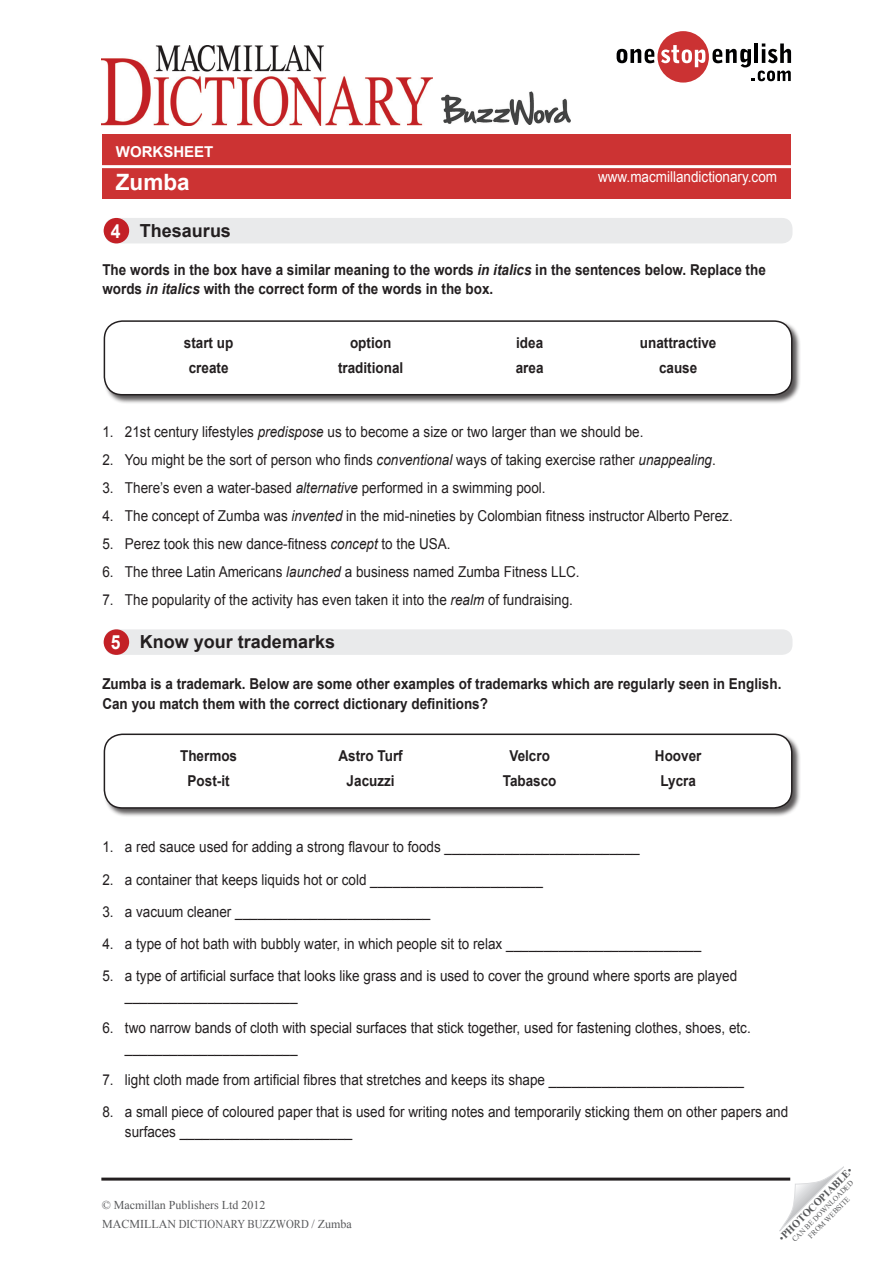
<style>
.page{position:relative;width:893px;height:1263px;background:#fff}
.page>*{position:absolute;margin:0;border:0;box-sizing:border-box;transform-origin:0 0}
.t1{font:700 22.5px "Arial";color:#fff}
.key_exercise_titles{font:700 19.5px "Arial";color:#fff;scale:.9 1}
.t2{font:700 18px "Arial";color:#231f20}
.Gap_fill_text{font:15px/19.5px "Arial";color:#231f20;scale:.9 1}
.Gap_fill_text-2{font:700 15px/19.5px "Arial";color:#231f20;scale:.9 1}
.key_exercise_titles-2{font:700 15px "Arial";color:#231f20;scale:.9 1}
.TG_notes{font:15px "Arial";color:#fff;scale:.9 1}
.Gap_fill_text-3{font:700 15px "Arial";color:#fff}
.t3{font:12px "Times New Roman";color:#57585a}
.t4{font:700 10.5px "Times New Roman";color:#57585a}
.t5{font:7.5px "Times New Roman";color:#57585a}
.s1{font-style:italic}
.s2{font-weight:400}
</style>
<div class="page">
<div style="left:102px;top:134px;width:689px;height:65px;background:#c33"></div>
<hr style="left:101px;top:165px;width:690px;height:3px;background:#fff">
<svg style="left:617px;top:31px;width:174px;height:52px"></svg>
<svg style="left:779px;top:1167px;width:65px;height:64px"></svg>
<img style="left:101px;top:46px;width:331px;height:79px">
<hr style="left:101px;top:1177px;width:689px;height:3px;background:#231f20">
<img style="left:442px;top:92px;width:128px;height:33px">
<div style="left:104px;top:218px;width:688px;height:25px;background:#e9eaeb;border-radius:10px"></div>
<div style="left:104px;top:218px;width:25px;height:25px;background:#c32026;border-radius:50%"></div>
<div style="left:104px;top:629px;width:688px;height:26px;background:#e9eaeb;border-radius:10px"></div>
<div style="left:104px;top:629px;width:25px;height:26px;background:#c32026;border-radius:50%"></div>
<div style="left:103px;top:320px;width:698px;height:84px;background:#231f20;opacity:.75"></div>
<div style="left:104px;top:321px;width:688px;height:74px;background:#fff;border-radius:18px"></div>
<div style="left:104px;top:320px;width:688px;height:75px;border:2px solid #231f20;border-radius:18px"></div>
<div style="left:103px;top:733px;width:698px;height:84px;background:#231f20;opacity:.75"></div>
<div style="left:104px;top:734px;width:688px;height:74px;background:#fff;border-radius:18px"></div>
<div style="left:104px;top:733px;width:688px;height:76px;border:2px solid #231f20;border-radius:18px"></div>
<p class="Gap_fill_text-3" style="left:116px;top:141px;width:99px">WORKSHEET</p>
<p class="t1" style="left:116px;top:168px;width:75px">Zumba</p>
<p class="key_exercise_titles" style="left:111px;top:218px;width:12px">4</p>
<p class="t2" style="left:140px;top:219px;width:93px">Thesaurus</p>
<p class="TG_notes" style="left:598px;top:167px;width:200px">www.macmillandictionary.com</p>
<p class="Gap_fill_text-2" style="left:102px;top:260px;width:739px">The words in the box have a similar meaning to the words <span class="s1">in italics</span> in the sentences below. Replace the words <span class="s1">in italics</span> with the correct form of the words in the box.</p>
<p class="key_exercise_titles-2" style="left:184px;top:333px;width:57px">start up</p>
<p class="key_exercise_titles-2" style="left:350px;top:333px;width:47px">option</p>
<p class="key_exercise_titles-2" style="left:516px;top:333px;width:32px">idea</p>
<p class="key_exercise_titles-2" style="left:640px;top:333px;width:87px">unattractive</p>
<p class="key_exercise_titles-2" style="left:189px;top:357px;width:46px">create</p>
<p class="key_exercise_titles-2" style="left:338px;top:357px;width:74px">traditional</p>
<p class="key_exercise_titles-2" style="left:516px;top:357px;width:32px">area</p>
<p class="key_exercise_titles-2" style="left:659px;top:357px;width:44px">cause</p>
<p class="Gap_fill_text" style="left:102px;top:422px;width:603px">1. 21st century lifestyles <span class="s1">predispose</span> us to become a size or two larger than we should be.</p>
<p class="Gap_fill_text" style="left:102px;top:450px;width:683px">2. You might be the sort of person who finds <span class="s1">conventional</span> ways of taking exercise rather <span class="s1">unappealing</span>.</p>
<p class="Gap_fill_text" style="left:102px;top:478px;width:494px">3. There’s even a water-based <span class="s1">alternative</span> performed in a swimming pool.</p>
<p class="Gap_fill_text" style="left:102px;top:506px;width:702px">4. The concept of Zumba was <span class="s1">invented</span> in the mid-nineties by Colombian fitness instructor Alberto Perez.</p>
<p class="Gap_fill_text" style="left:102px;top:534px;width:388px">5. Perez took this new dance-fitness <span class="s1">concept</span> to the USA.</p>
<p class="Gap_fill_text" style="left:102px;top:562px;width:532px">6. The three Latin Americans <span class="s1">launched</span> a business named Zumba Fitness LLC.</p>
<p class="Gap_fill_text" style="left:102px;top:590px;width:524px">7. The popularity of the activity has even taken it into the <span class="s1">realm</span> of fundraising.</p>
<p class="key_exercise_titles" style="left:111px;top:629px;width:12px">5</p>
<p class="t2" style="left:140px;top:630px;width:197px">Know your trademarks</p>
<p class="Gap_fill_text-2" style="left:102px;top:675px;width:756px">Zumba is a trademark. Below are some other examples of trademarks which are regularly seen in English.<br>Can you match them with the correct dictionary definitions?</p>
<p class="key_exercise_titles-2" style="left:180px;top:746px;width:65px">Thermos</p>
<p class="key_exercise_titles-2" style="left:339px;top:746px;width:73px">Astro Turf</p>
<p class="key_exercise_titles-2" style="left:509px;top:746px;width:47px">Velcro</p>
<p class="key_exercise_titles-2" style="left:655px;top:746px;width:53px">Hoover</p>
<p class="key_exercise_titles-2" style="left:188px;top:771px;width:48px">Post-it</p>
<p class="key_exercise_titles-2" style="left:347px;top:771px;width:55px">Jacuzzi</p>
<p class="key_exercise_titles-2" style="left:503px;top:771px;width:61px">Tabasco</p>
<p class="key_exercise_titles-2" style="left:660px;top:771px;width:41px">Lycra</p>
<p class="Gap_fill_text" style="left:102px;top:837px;width:599px">1. a red sauce used for adding a strong flavour to foods __________________________</p>
<p class="Gap_fill_text" style="left:102px;top:870px;width:491px">2. a container that keeps liquids hot or cold _______________________</p>
<p class="Gap_fill_text" style="left:102px;top:902px;width:366px">3. a vacuum cleaner __________________________</p>
<p class="Gap_fill_text" style="left:102px;top:934px;width:667px">4. a type of hot bath with bubbly water, in which people sit to relax __________________________</p>
<p class="Gap_fill_text" style="left:125px;top:966px;width:682px;text-indent:-23px">5. a type of artificial surface that looks like grass and is used to cover the ground where sports are played _______________________</p>
<p class="Gap_fill_text" style="left:125px;top:1018px;width:697px;text-indent:-23px">6. two narrow bands of cloth with special surfaces that stick together, used for fastening clothes, shoes, etc. _______________________</p>
<p class="Gap_fill_text" style="left:102px;top:1070px;width:714px">7. light cloth made from artificial fibres that stretches and keeps its shape __________________________</p>
<p class="Gap_fill_text" style="left:125px;top:1102px;width:738px;text-indent:-23px">8. a small piece of coloured paper that is used for writing notes and temporarily sticking them on other papers and surfaces _______________________</p>
<p class="t3" style="left:102px;top:1197px;width:165px">© Macmillan Publishers Ltd 2012</p>
<p class="t3" style="left:102px;top:1216px;width:251px">MACMILLAN DICTIONARY BUZZWORD / Zumba</p>
<p class="t4" style="left:775px;top:1234px;width:101px;rotate:-45deg"><span class="s2">•</span>PHOTOCOPIABLE<span class="s2">•</span></p>
<p class="t5" style="left:790px;top:1237px;width:85px;rotate:-45deg">CAN BE DOWNLOADED</p>
<p class="t5" style="left:806px;top:1233px;width:57px;rotate:-45deg">FROM WEBSITE</p>
</div>
